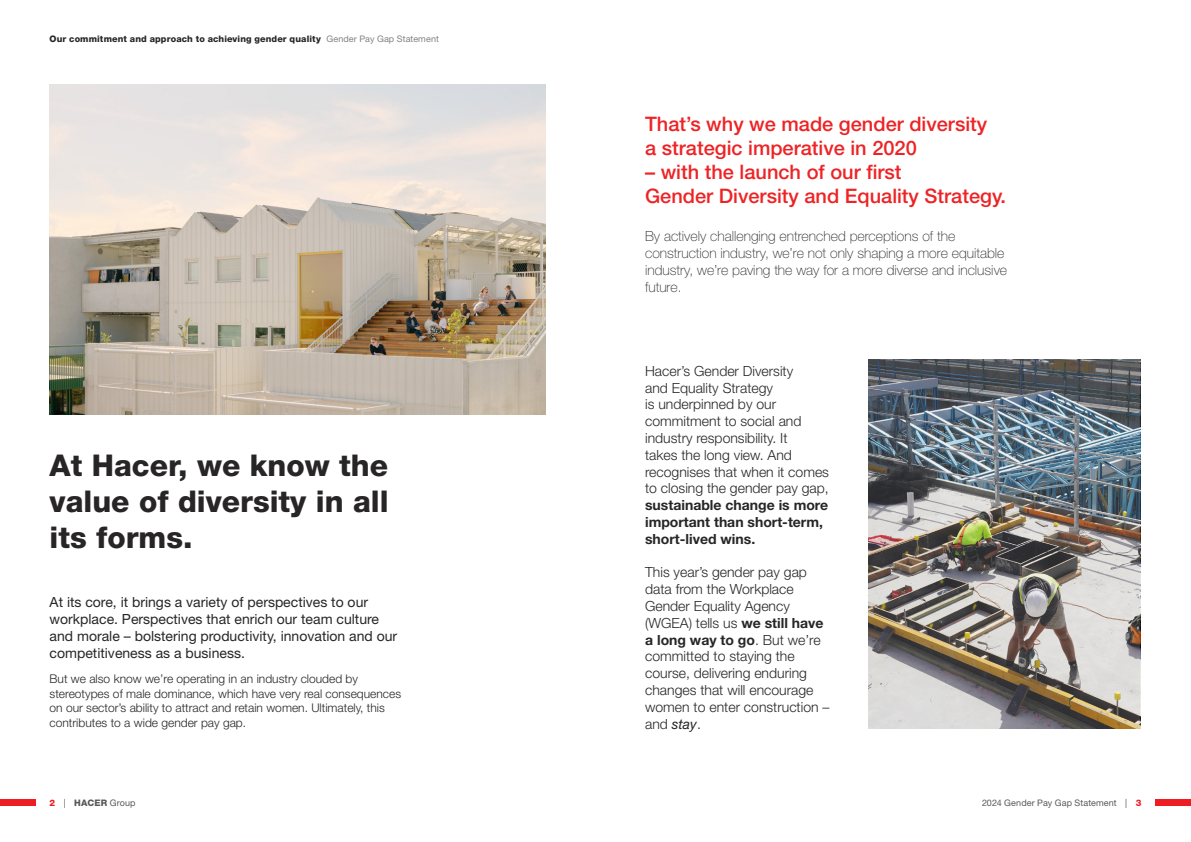
<style>
.page{position:relative;width:1191px;height:842px;background:#fff}
.page>*{position:absolute;margin:0;border:0;box-sizing:border-box;transform-origin:0 0}
.t1{font:800 30px/36px "Helvetica Neue LT Std";color:#282526;text-align:justify}
.t2{font:500 20px "Helvetica Neue LT Std";color:#ee2325}
.t3{font:300 14px/16.8px "Helvetica Neue LT Std";color:#282526}
.t4{font:14px/16.8px "Helvetica Neue LT Std";color:#282526}
.t5{font:100 14px/16.8px "Helvetica Neue LT Std";color:#282526}
.t6{font:300 12px/14.4px "Helvetica Neue LT Std";color:#282526}
.t7{font:800 9px "Helvetica Neue LT Std";letter-spacing:.015em;color:#282526}
.t8{font:9px "Helvetica Neue LT Std";letter-spacing:.01em;color:#57585a}
.s1{font-weight:400;color:#808285}
.s2{font-weight:700}
.s3{font-weight:400;font-style:italic}
.s4{font-weight:800;color:#ee1d23}
.s5{font-weight:800}
</style>
<div class="page">
<img style="left:50px;top:84px;width:496px;height:331px">
<img style="left:868px;top:359px;width:272px;height:369px">
<div style="left:0;top:799px;width:36px;height:7px;background:#ee1d23"></div>
<div style="left:1155px;top:799px;width:36px;height:7px;background:#ee1d23"></div>
<p class="t7" style="left:50px;top:34px;width:391px">Our commitment and approach to achieving gender quality <span class="s1">Gender Pay Gap Statement</span></p>
<p class="t1" style="left:50px;top:447px;width:340px">At Hacer, we know the value of diversity in all its forms.</p>
<p class="t4" style="left:50px;top:594px;width:349px">At its core, it brings a variety of perspectives to our workplace. Perspectives that enrich our team culture and morale – bolstering productivity, innovation and our competitiveness as a business.</p>
<p class="t6" style="left:50px;top:671px;width:353px">But we also know we’re operating in an industry clouded by stereotypes of male dominance, which have very real consequences on our sector’s ability to attract and retain women. Ultimately, this contributes to a wide gender pay gap.</p>
<p class="t2" style="left:645px;top:112px;width:343px">That’s why we made gender diversity</p>
<p class="t2" style="left:645px;top:136px;width:273px">a strategic imperative in 2020</p>
<p class="t2" style="left:645px;top:160px;width:258px">– with the launch of our first</p>
<p class="t2" style="left:645px;top:184px;width:362px">Gender Diversity and Equality Strategy.</p>
<p class="t5" style="left:645px;top:228px;width:363px">By actively challenging entrenched perceptions of the construction industry, we’re not only shaping a more equitable industry, we’re paving the way for a more diverse and inclusive future.</p>
<p class="t3" style="left:645px;top:362px;width:185px">Hacer’s Gender Diversity<br>and Equality Strategy<br>is underpinned by our commitment to social and industry responsibility. It<br>takes the long view. And recognises that when it comes to closing the gender pay gap, <span class="s2">sustainable change is more important than short-term, short-lived wins.</span></p>
<p class="t3" style="left:645px;top:564px;width:186px">This year’s gender pay gap data from the Workplace<br>Gender Equality Agency (WGEA) tells us <span class="s2">we still have a long way to go</span>. But we’re committed to staying the course, delivering enduring changes that will encourage women to enter construction – and <span class="s3">stay</span>.</p>
<p class="t8" style="left:50px;top:797px;width:87px"><span class="s4">2</span> | <span class="s5">HACER</span> Group</p>
<p class="t8" style="left:982px;top:797px;width:161px">2024 Gender Pay Gap Statement | <span class="s4">3</span></p>
</div>
